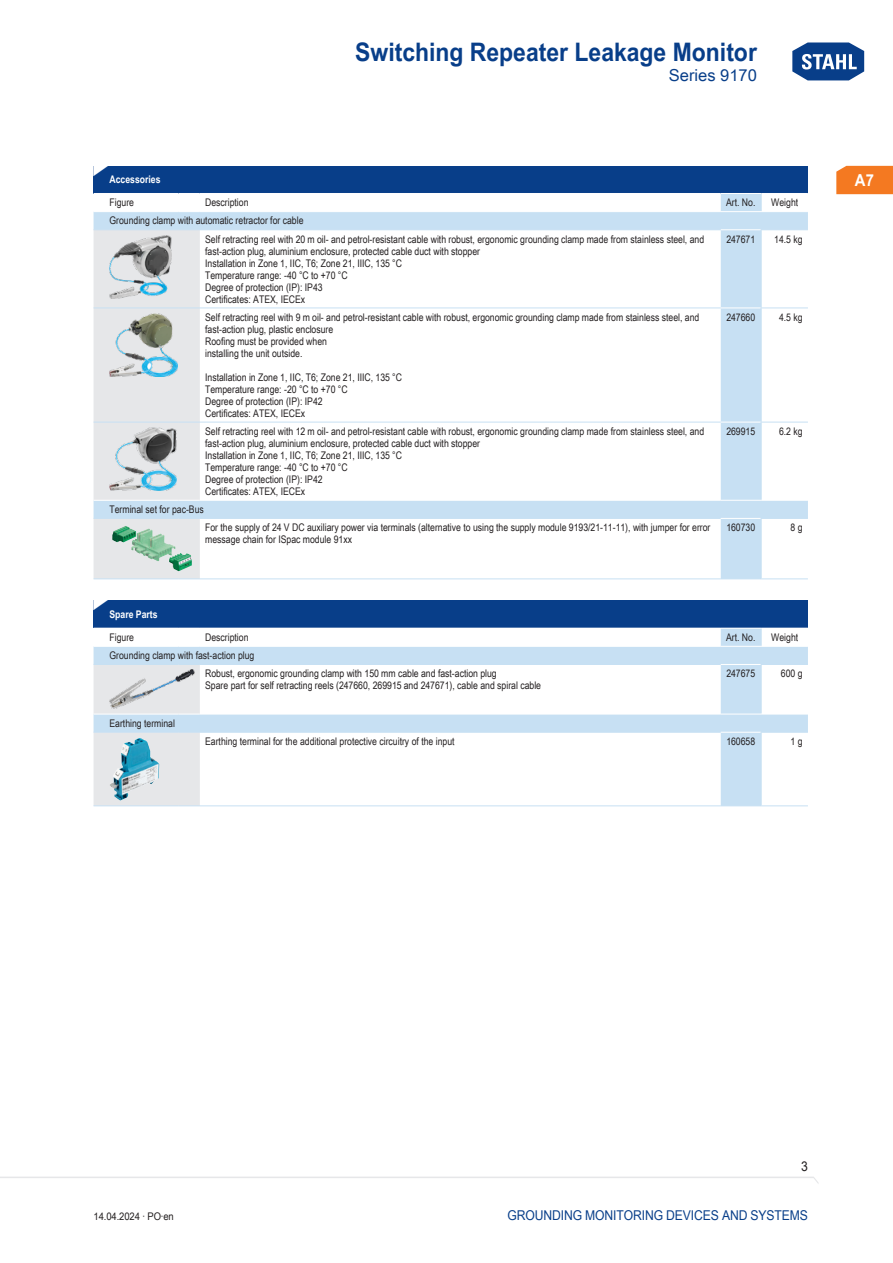
<style>
.page{position:relative;width:893px;height:1263px;background:#fff}
.page>*{position:absolute;margin:0;border:0;box-sizing:border-box;transform-origin:0 0}
.t1{font:700 25.5px "Arial Unicode MS";color:#083e89;scale:.9 1}
.TabHeader1stColumn{font:700 24px "Arial Unicode MS";color:#fff;scale:1.45 1}
.t2{font:16.5px "Arial Unicode MS";color:#083e89}
.t3{font:700 16.5px "Arial Unicode MS";color:#fff;scale:.9 1}
.t4{font:13.5px "Arial Unicode MS";letter-spacing:-.01em;color:#083e89;scale:.9 1}
.t5{font:13.5px "Arial Unicode MS";color:#231f20;scale:.9 1}
.TabBodyLeft{font:10.5px/12px "Arial Unicode MS";color:#231f20;scale:.83 1}
.TabBody1stColumnTitl{font:10.5px "Arial Unicode MS";color:#231f20;scale:.83 1}
.TabBodyCenter{font:10.5px "Arial Unicode MS";color:#231f20;scale:.83 1}
.TabBodyRight{font:10.5px "Arial Unicode MS";color:#231f20;scale:.83 1}
.TabHeader1stColumn-2{font:700 10.5px "Arial Unicode MS";color:#fff;scale:.83 1}
.TabBodyLeft-2{font:10.5px "Arial Unicode MS";color:#231f20;scale:.9 1}
.TabBody1stColumn{font:10.5px "Arial Unicode MS";color:#231f20;scale:.83 1}
</style>
<div class="page">
<svg style="left:792px;top:42px;width:73px;height:39px"></svg>
<svg style="left:0;top:1176px;width:818px;height:7px"></svg>
<div style="left:836px;top:166px;width:57px;height:28px;background:#f47921"></div>
<div style="left:94px;top:166px;width:714px;height:27px;background:#083e89"></div>
<svg style="left:94px;top:194px;width:714px;height:384px"></svg>
<svg style="left:761px;top:194px;width:1px;height:17px"></svg>
<hr style="left:94px;top:211px;width:85px;height:1px;background:#fff">
<svg style="left:179px;top:211px;width:21px;height:1px"></svg>
<hr style="left:200px;top:211px;width:521px;height:1px;background:#fff">
<hr style="left:721px;top:211px;width:40px;height:1px;background:#fff">
<hr style="left:761px;top:211px;width:47px;height:1px;background:#fff">
<hr style="left:200px;top:229px;width:521px;height:1px;background:#c7e0f3">
<hr style="left:721px;top:229px;width:40px;height:1px;background:#fff">
<hr style="left:761px;top:229px;width:47px;height:1px;background:#c7e0f3">
<hr style="left:761px;top:230px;width:1px;height:78px;background:#c7e0f3">
<hr style="left:200px;top:308px;width:521px;height:1px;background:#c7e0f3">
<hr style="left:721px;top:308px;width:40px;height:1px;background:#fff">
<hr style="left:761px;top:308px;width:47px;height:1px;background:#c7e0f3">
<hr style="left:761px;top:308px;width:1px;height:114px;background:#c7e0f3">
<hr style="left:200px;top:422px;width:521px;height:1px;background:#c7e0f3">
<hr style="left:721px;top:422px;width:40px;height:1px;background:#fff">
<hr style="left:761px;top:422px;width:47px;height:1px;background:#c7e0f3">
<hr style="left:761px;top:422px;width:1px;height:78px;background:#c7e0f3">
<hr style="left:200px;top:500px;width:521px;height:1px;background:#fff">
<hr style="left:721px;top:500px;width:40px;height:1px;background:#fff">
<hr style="left:761px;top:500px;width:47px;height:1px;background:#fff">
<svg style="left:94px;top:229px;width:106px;height:350px;background:#e0e5e8"></svg>
<hr style="left:200px;top:518px;width:521px;height:1px;background:#c7e0f3">
<hr style="left:200px;top:578px;width:521px;height:1px;background:#c7e0f3">
<hr style="left:721px;top:518px;width:40px;height:1px;background:#fff">
<hr style="left:721px;top:578px;width:40px;height:1px;background:#c7e0f3">
<hr style="left:761px;top:518px;width:47px;height:1px;background:#c7e0f3">
<hr style="left:761px;top:578px;width:47px;height:1px;background:#c7e0f3">
<hr style="left:761px;top:519px;width:1px;height:59px;background:#c7e0f3">
<img style="left:109px;top:235px;width:63px;height:63px">
<img style="left:109px;top:313px;width:68px;height:63px">
<img style="left:109px;top:427px;width:67px;height:63px">
<img style="left:112px;top:526px;width:63px;height:35px">
<div style="left:94px;top:600px;width:714px;height:28px;background:#083e89"></div>
<svg style="left:94px;top:629px;width:714px;height:176px"></svg>
<svg style="left:761px;top:628px;width:1px;height:18px"></svg>
<hr style="left:94px;top:646px;width:85px;height:1px;background:#fff">
<svg style="left:179px;top:646px;width:21px;height:1px"></svg>
<hr style="left:200px;top:646px;width:521px;height:1px;background:#fff">
<hr style="left:721px;top:646px;width:40px;height:1px;background:#fff">
<hr style="left:761px;top:646px;width:47px;height:1px;background:#fff">
<hr style="left:200px;top:664px;width:521px;height:1px;background:#c7e0f3">
<hr style="left:721px;top:664px;width:40px;height:1px;background:#fff">
<hr style="left:761px;top:664px;width:47px;height:1px;background:#c7e0f3">
<hr style="left:761px;top:665px;width:1px;height:49px;background:#c7e0f3">
<hr style="left:200px;top:714px;width:521px;height:1px;background:#fff">
<hr style="left:721px;top:714px;width:40px;height:1px;background:#fff">
<hr style="left:761px;top:714px;width:47px;height:1px;background:#fff">
<svg style="left:94px;top:664px;width:106px;height:142px;background:#dee5eb"></svg>
<hr style="left:200px;top:732px;width:521px;height:1px;background:#c7e0f3">
<hr style="left:200px;top:805px;width:521px;height:1px;background:#c7e0f3">
<hr style="left:721px;top:732px;width:40px;height:1px;background:#fff">
<hr style="left:721px;top:805px;width:40px;height:1px;background:#c7e0f3">
<hr style="left:761px;top:732px;width:47px;height:1px;background:#c7e0f3">
<hr style="left:761px;top:805px;width:47px;height:1px;background:#c7e0f3">
<hr style="left:761px;top:733px;width:1px;height:72px;background:#c7e0f3">
<img style="left:109px;top:670px;width:86px;height:39px">
<img style="left:109px;top:738px;width:50px;height:62px">
<h1 class="t1" style="left:355px;top:33px;width:448px">Switching Repeater Leakage Monitor</h1>
<h3 class="t2" style="left:669px;top:63px;width:90px">Series 9170</h3>
<p class="TabHeader1stColumn" style="left:90px;top:154px;width:16px">◤</p>
<p class="TabHeader1stColumn-2" style="left:109px;top:172px;width:63px">Accessories</p>
<p class="TabBody1stColumn" style="left:109px;top:195px;width:31px">Figure</p>
<p class="TabBodyLeft" style="left:205px;top:196px;width:54px">Description</p>
<p class="TabBodyCenter" style="left:726px;top:195px;width:37px">Art. No.</p>
<p class="TabBodyCenter" style="left:771px;top:195px;width:34px">Weight</p>
<p class="TabBody1stColumnTitl" style="left:109px;top:213px;width:235px">Grounding clamp with automatic retractor for cable</p>
<p class="TabBodyLeft" style="left:205px;top:233px;width:603px">Self retracting reel with 20 m oil- and petrol-resistant cable with robust, ergonomic grounding clamp made from stainless steel, and fast-action plug, aluminium enclosure, protected cable duct with stopper<br>I nstallation in Zone 1, IIC, T6; Zone 21, IIIC, 135 °C<br>Temperature range: -40 °C to +70 °C<br>Degree of protection (I P): I P43<br>Certificates: ATEX, IECEx</p>
<p class="TabBodyCenter" style="left:726px;top:231px;width:36px">247671</p>
<p class="TabBodyRight" style="left:774px;top:231px;width:36px">14.5 kg</p>
<p class="TabBodyLeft" style="left:205px;top:311px;width:597px">Self retracting reel with 9 m oil- and petrol-resistant cable with robust, ergonomic grounding clamp made from stainless steel, and fast-action plug, plastic enclosure<br>Roofing must be provided when</p>
<p class="TabBodyLeft" style="left:205px;top:347px;width:119px">installing the unit outside.</p>
<p class="TabBodyLeft" style="left:205px;top:371px;width:238px">I nstallation in Zone 1, IIC, T6; Zone 21, IIIC, 135 °C Temperature range: -20 °C to +70 °C<br>Degree of protection (I P): I P42<br>Certificates: ATEX, IECEx</p>
<p class="TabBodyCenter" style="left:726px;top:309px;width:36px">247660</p>
<p class="TabBodyRight" style="left:779px;top:309px;width:30px">4.5 kg</p>
<p class="TabBodyLeft" style="left:205px;top:425px;width:603px">Self retracting reel with 12 m oil- and petrol-resistant cable with robust, ergonomic grounding clamp made from stainless steel, and fast-action plug, aluminium enclosure, protected cable duct with stopper<br>I nstallation in Zone 1, IIC, T6; Zone 21, IIIC, 135 °C<br>Temperature range: -40 °C to +70 °C<br>Degree of protection (I P): I P42<br>Certificates: ATEX, IECEx</p>
<p class="TabBodyCenter" style="left:726px;top:424px;width:36px">269915</p>
<p class="TabBodyRight" style="left:779px;top:424px;width:30px">6.2 kg</p>
<p class="TabBody1stColumnTitl" style="left:109px;top:502px;width:115px">Terminal set for pac-Bus</p>
<p class="TabBodyLeft" style="left:205px;top:521px;width:610px">For the supply of 24 V DC auxiliary power via terminals (alternative to using the supply module 9193/21-11-11), with jumper for error message chain for I Spac module 91xx</p>
<p class="TabBodyCenter" style="left:726px;top:520px;width:36px">160730</p>
<p class="TabBodyRight" style="left:791px;top:520px;width:16px">8 g</p>
<p class="TabHeader1stColumn" style="left:90px;top:588px;width:16px">◤</p>
<p class="TabHeader1stColumn-2" style="left:109px;top:606px;width:60px">Spare Parts</p>
<p class="TabBody1stColumn" style="left:109px;top:630px;width:31px">Figure</p>
<p class="TabBodyLeft" style="left:205px;top:631px;width:54px">Description</p>
<p class="TabBodyCenter" style="left:726px;top:630px;width:37px">Art. No.</p>
<p class="TabBodyCenter" style="left:771px;top:630px;width:34px">Weight</p>
<p class="TabBody1stColumnTitl" style="left:109px;top:648px;width:176px">Grounding clamp with fast-action plug</p>
<p class="TabBodyLeft" style="left:205px;top:667px;width:406px">Robust, ergonomic grounding clamp with 150 mm cable and fast-action plug<br>Spare part for self retracting reels (247660, 269915 and 247671), cable and spiral cable</p>
<p class="TabBodyCenter" style="left:726px;top:666px;width:36px">247675</p>
<p class="TabBodyRight" style="left:781px;top:666px;width:28px">600 g</p>
<p class="TabBody1stColumnTitl" style="left:109px;top:715px;width:80px">Earthing terminal</p>
<p class="TabBodyLeft" style="left:205px;top:735px;width:302px">Earthing terminal for the additional protective circuitry of the input</p>
<p class="TabBodyCenter" style="left:726px;top:734px;width:36px">160658</p>
<p class="TabBodyRight" style="left:791px;top:734px;width:16px">1 g</p>
<h3 class="t3" style="left:855px;top:168px;width:23px">A7</h3>
<p class="t5" style="left:801px;top:1157px;width:9px">3</p>
<p class="TabBodyLeft-2" style="left:94px;top:1208px;width:91px">14.04.2024 · PO·en</p>
<p class="t4" style="left:507px;top:1205px;width:324px">Grounding Monitoring Devices and Systems</p>
</div>
